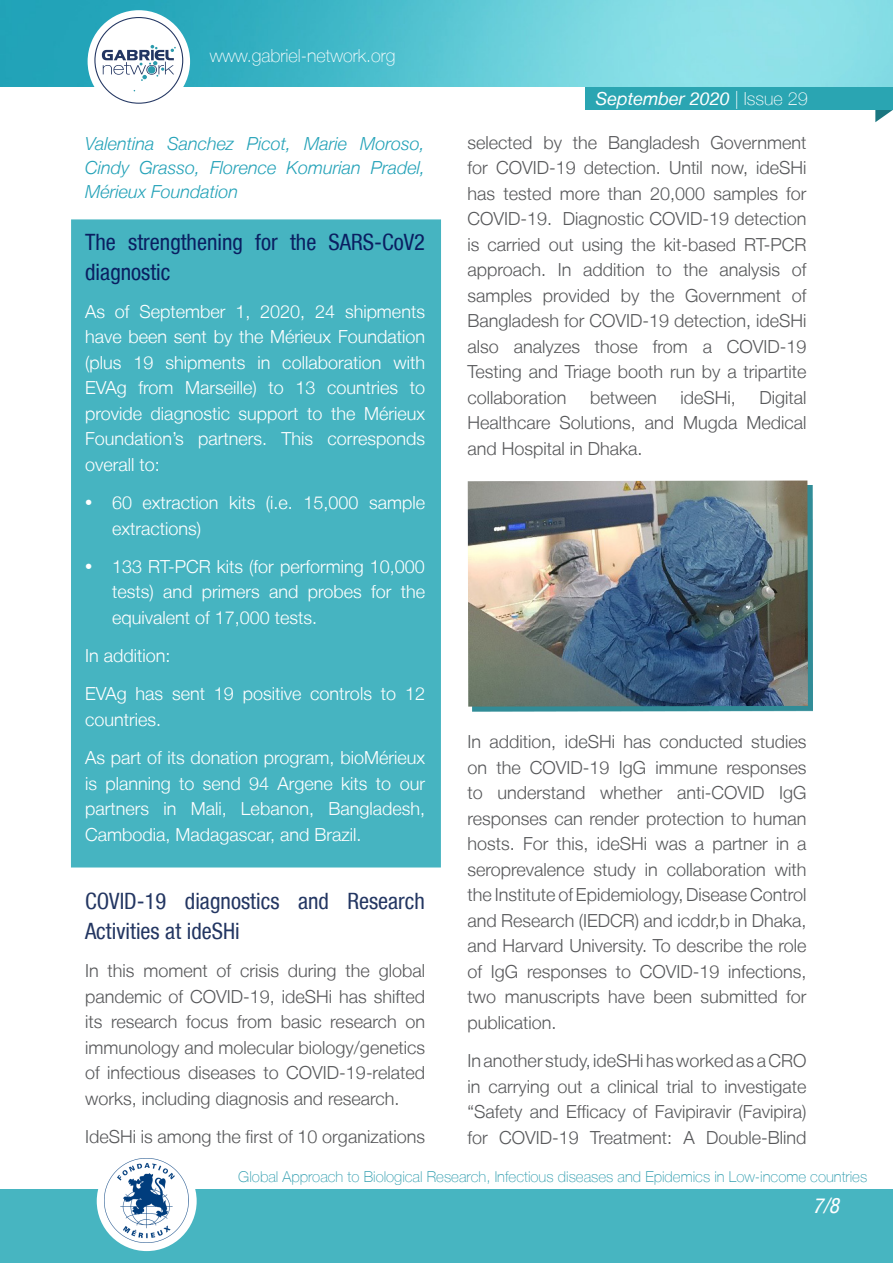
<style>
.page{position:relative;width:893px;height:1263px;background:#fff}
.page>*{position:absolute;margin:0;border:0;box-sizing:border-box;transform-origin:0 0}
.t1{font:condensed 22.5px/30px "Helvetica Neue LT";color:#233662}
.t2{font:condensed 22.5px/30px "Helvetica Neue LT";color:#0a1f61}
.t3{font:italic condensed 21px "Helvetica Neue LT";color:#fff}
.t4{font:300 18px/25.5px "Helvetica Neue LT";color:#57585a;text-align:justify}
.t5{font:300 18px/25.5px "Helvetica Neue LT";color:#fff;text-align:justify}
.t6{font:italic 300 18px/24px "Helvetica Neue LT";color:#24a2b8;text-align:justify}
.t7{font:100 18px "Helvetica Neue LT";color:#fff}
.t8{font:italic 18px "Helvetica Neue LT";color:#fff}
.t9{font:100 15px "Helvetica Neue LT";color:#2b9bad}
.s1{font-family:"Myriad Pro";font-weight:400;font-size:25.5px}
.s2{font-weight:100;font-style:normal}
</style>
<div class="page">
<div style="left:0;top:1190px;width:893px;height:73px;background:#47b5c1"></div>
<svg style="left:875px;top:110px;width:18px;height:12px"></svg>
<div style="left:586px;top:86px;width:307px;height:24px;background:#2aa5b2"></div>
<div style="left:97px;top:1151px;width:100px;height:100px;background:#fff;border-radius:50%"></div>
<img style="left:104px;top:1159px;width:84px;height:83px">
<div style="left:71px;top:219px;width:370px;height:648px;background:#46b4c1"></div>
<div style="left:472px;top:485px;width:341px;height:226px;background:#318c97"></div>
<img style="left:468px;top:480px;width:340px;height:227px">
<img style="left:0;top:0;width:893px;height:86px">
<div style="left:88px;top:10px;width:102px;height:103px;background:#fff;border-radius:50%"></div>
<svg style="left:94px;top:17px;width:89px;height:87px"></svg>
<p class="t7" style="left:210px;top:45px;width:187px">www.gabriel-network.org</p>
<p class="t6" style="left:85px;top:132px;width:341px">Valentina Sanchez Picot, Marie Moroso, Cindy Grasso, Florence Komurian Pradel, Mérieux Foundation</p>
<p class="t2" style="left:85px;top:226px;width:341px">The strengthening for the SARS-CoV2 diagnostic</p>
<p class="t5" style="left:85px;top:298px;width:341px">As of September 1, 2020, 24 shipments have been sent by the Mérieux Foundation (plus 19 shipments in collaboration with EVAg from Marseille) to 13 countries to provide diagnostic support to the Mérieux Foundation’s partners. This corresponds overall to:</p>
<p class="t5" style="left:112px;top:489px;width:314px;text-indent:-27px"><span class="s1">•</span> 60 extraction kits (i.e. 15,000 sample extractions)</p>
<p class="t5" style="left:112px;top:553px;width:314px;text-indent:-27px"><span class="s1">•</span> 133 RT-PCR kits (for performing 10,000 tests) and primers and probes for the equivalent of 17,000 tests.</p>
<p class="t5" style="left:85px;top:642px;width:87px">In addition:</p>
<p class="t5" style="left:85px;top:681px;width:341px">EVAg has sent 19 positive controls to 12 countries.</p>
<p class="t5" style="left:85px;top:744px;width:341px">As part of its donation program, bioMérieux is planning to send 94 Argene kits to our partners in Mali, Lebanon, Bangladesh, Cambodia, Madagascar, and Brazil.</p>
<p class="t1" style="left:85px;top:886px;width:341px">COVID-19 diagnostics and Research<br>Activities at ideSHi</p>
<p class="t4" style="left:85px;top:958px;width:341px">In this moment of crisis during the global pandemic of COVID-19, ideSHi has shifted its research focus from basic research on immunology and molecular biology/genetics of infectious diseases to COVID-19-related works, including diagnosis and research.</p>
<p class="t4" style="left:85px;top:1123px;width:341px">IdeSHi is among the first of 10 organizations</p>
<p class="t8" style="left:596px;top:87px;width:214px">September 2020 <span class="s2">| Issue 29</span></p>
<p class="t4" style="left:467px;top:129px;width:341px">selected by the Bangladesh Government for COVID-19 detection. Until now, ideSHi has tested more than 20,000 samples for COVID-19. Diagnostic COVID-19 detection is carried out using the kit-based RT-PCR approach. In addition to the analysis of samples provided by the Government of Bangladesh for COVID-19 detection, ideSHi also analyzes those from a COVID-19<br>Testing and Triage booth run by a tripartite collaboration</p>
<p class="t4" style="left:590px;top:384px;width:68px">between</p>
<p class="t4" style="left:681px;top:384px;width:57px">ideSHi,</p>
<p class="t4" style="left:467px;top:384px;width:341px;text-indent:292px">Digital Healthcare Solutions, and Mugda Medical and Hospital in Dhaka.</p>
<p class="t4" style="left:467px;top:729px;width:341px">In addition, ideSHi has conducted studies on the COVID-19 IgG immune responses to understand whether anti-COVID IgG responses can render protection to human hosts. For this, ideSHi was a partner in a seroprevalence study in collaboration with the Institute of Epidemiology, Disease Control and Research (IEDCR) and icddr,b in Dhaka, and Harvard University. To describe the role of IgG responses to COVID-19 infections, two manuscripts have been submitted for publication.</p>
<p class="t4" style="left:467px;top:1047px;width:341px">In another study, ideSHi has worked as a CRO in carrying out a clinical trial to investigate “Safety and Efficacy of Favipiravir (Favipira) for COVID-19 Treatment: A Double-Blind</p>
<p class="t9" style="left:238px;top:1168px;width:630px">Global Approach to Biological Research, Infectious diseases and Epidemics in Low-income countries</p>
<p class="t3" style="left:813px;top:1193px;width:27px">7/8</p>
</div>
